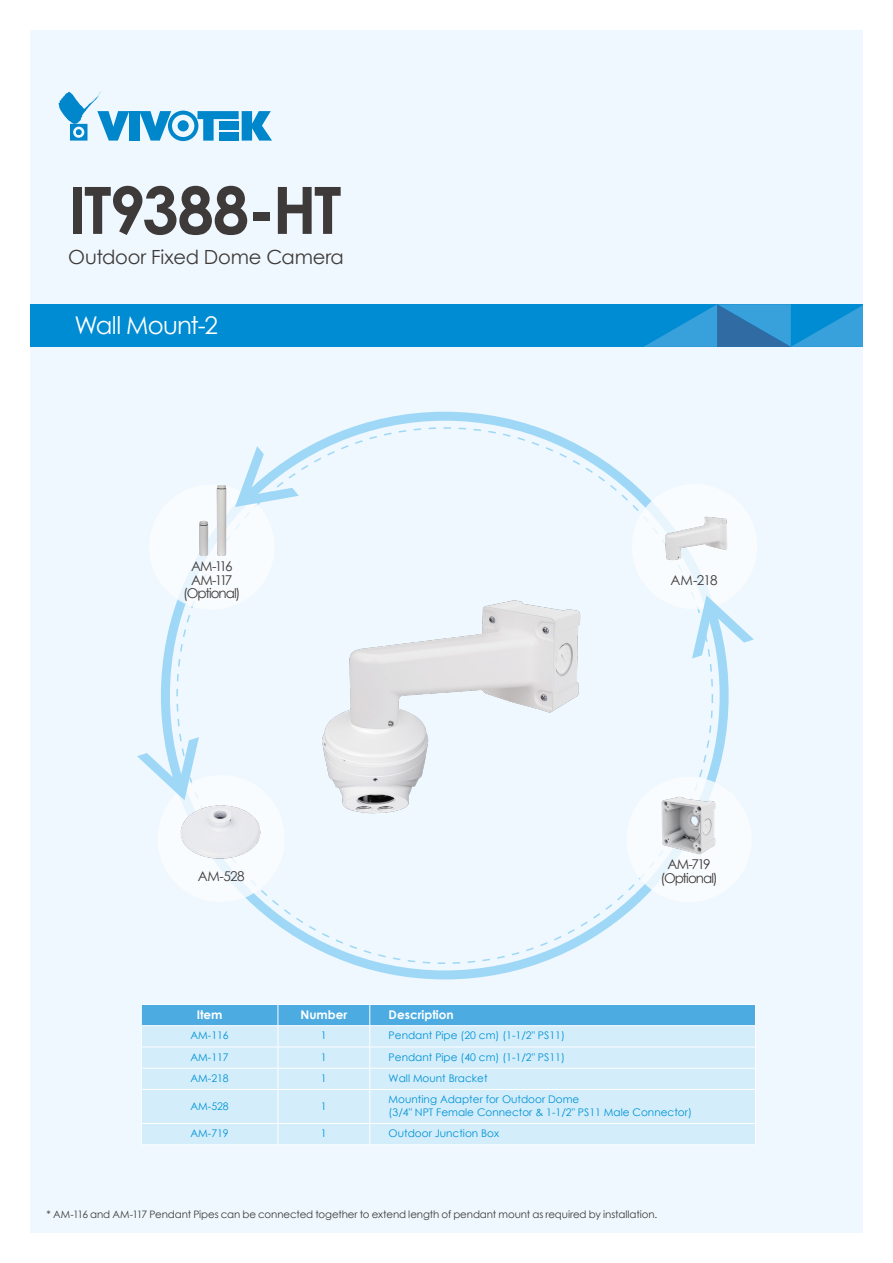
<style>
.page{position:relative;width:893px;height:1263px;background:#fff}
.page>*{position:absolute;margin:0;border:0;box-sizing:border-box;transform-origin:0 0}
.t1{font:700 65.25px "Century Gothic";letter-spacing:-.035em;color:#3e3a39}
.t2{font:24.45px "Century Gothic";letter-spacing:-.035em;color:#fff}
.t3{font:19.5px "Century Gothic";letter-spacing:-.01em;color:#3e3a39}
.t4{font:13.5px/13.6px "Century Gothic";letter-spacing:-.07em;color:#3e3a39;text-align:center}
.t5{font:700 12px "Century Gothic";color:#fff}
.t6{font:10.5px/12.6px "Century Gothic";color:#0093d4}
.t7{font:10.2px "Century Gothic";letter-spacing:-.01em;color:#3e3a39}
</style>
<div class="page">
<div style="left:30px;top:30px;width:833px;height:1203px;background:#eff8fe"></div>
<img style="left:274px;top:552px;width:350px;height:271px">
<div style="left:626px;top:777px;width:126px;height:125px;background:#fcfdff;border-radius:50%"></div>
<img style="left:660px;top:795px;width:56px;height:61px">
<div style="left:149px;top:484px;width:125px;height:126px;background:#fcfdff;border-radius:50%"></div>
<img style="left:205px;top:478px;width:34px;height:78px">
<img style="left:197px;top:518px;width:15px;height:40px">
<div style="left:632px;top:484px;width:125px;height:125px;background:#fcfdff;border-radius:50%"></div>
<img style="left:662px;top:513px;width:66px;height:50px">
<div style="left:158px;top:775px;width:127px;height:127px;background:#fcfdff;border-radius:50%"></div>
<img style="left:180px;top:804px;width:81px;height:55px">
<svg style="left:235px;top:446px;width:64px;height:61px"></svg>
<svg style="left:692px;top:595px;width:62px;height:63px"></svg>
<svg style="left:137px;top:737px;width:62px;height:63px"></svg>
<div style="left:142px;top:1090px;width:613px;height:54px;background:#d3edfb"></div>
<svg style="left:141px;top:1004px;width:615px;height:85px;background:#b3ddf5"></svg>
<hr style="left:141px;top:1089px;width:1px;height:34px;background:#fff">
<hr style="left:278px;top:1090px;width:1px;height:33px;background:#fff">
<hr style="left:369px;top:1090px;width:1px;height:33px;background:#fff">
<hr style="left:755px;top:1089px;width:1px;height:34px;background:#fff">
<svg style="left:141px;top:1123px;width:1px;height:21px"></svg>
<svg style="left:278px;top:1124px;width:1px;height:20px"></svg>
<svg style="left:369px;top:1124px;width:1px;height:20px"></svg>
<svg style="left:755px;top:1123px;width:1px;height:21px"></svg>
<hr style="left:142px;top:1025px;width:136px;height:1px;background:#fff">
<hr style="left:278px;top:1025px;width:92px;height:1px;background:#fff">
<hr style="left:370px;top:1025px;width:385px;height:1px;background:#fff">
<hr style="left:142px;top:1047px;width:136px;height:1px;background:#fff">
<hr style="left:278px;top:1047px;width:92px;height:1px;background:#fff">
<hr style="left:370px;top:1047px;width:385px;height:1px;background:#fff">
<hr style="left:142px;top:1068px;width:136px;height:1px;background:#fff">
<hr style="left:278px;top:1068px;width:92px;height:1px;background:#fff">
<hr style="left:370px;top:1068px;width:385px;height:1px;background:#fff">
<hr style="left:142px;top:1089px;width:136px;height:1px;background:#fff">
<hr style="left:278px;top:1089px;width:92px;height:1px;background:#fff">
<hr style="left:370px;top:1089px;width:385px;height:1px;background:#fff">
<hr style="left:142px;top:1123px;width:136px;height:1px;background:#fff">
<hr style="left:278px;top:1123px;width:92px;height:1px;background:#fff">
<hr style="left:370px;top:1123px;width:385px;height:1px;background:#fff">
<hr style="left:141px;top:1144px;width:137px;height:1px;background:#fff">
<hr style="left:278px;top:1144px;width:92px;height:1px;background:#fff">
<hr style="left:370px;top:1144px;width:386px;height:1px;background:#fff">
<h1 class="t1" style="left:68px;top:161px;width:275px">IT9388-HT</h1>
<h3 class="t3" style="left:68px;top:243px;width:277px">Outdoor Fixed Dome Camera</h3>
<h2 class="t2" style="left:74px;top:308px;width:145px">Wall Mount-2</h2>
<p class="t4" style="left:183px;top:559px;width:59px">AM-116<br>AM-117 (Optional)</p>
<p class="t4" style="left:198px;top:869px;width:48px">AM-528</p>
<p class="t4" style="left:671px;top:573px;width:48px">AM-218</p>
<p class="t4" style="left:660px;top:857px;width:59px">AM-719 (Optional)</p>
<p class="t5" style="left:197px;top:1006px;width:27px">Item</p>
<p class="t5" style="left:300px;top:1006px;width:48px">Number</p>
<p class="t5" style="left:389px;top:1006px;width:67px">Description</p>
<p class="t6" style="left:190px;top:1029px;width:40px">AM-116</p>
<p class="t6" style="left:321px;top:1029px;width:7px">1</p>
<p class="t6" style="left:389px;top:1029px;width:178px">Pendant Pipe (20 cm) (1-1/2" PS11)</p>
<p class="t6" style="left:190px;top:1050px;width:40px">AM-117</p>
<p class="t6" style="left:321px;top:1050px;width:7px">1</p>
<p class="t6" style="left:389px;top:1050px;width:178px">Pendant Pipe (40 cm) (1-1/2" PS11)</p>
<p class="t6" style="left:190px;top:1071px;width:40px">AM-218</p>
<p class="t6" style="left:321px;top:1071px;width:7px">1</p>
<p class="t6" style="left:389px;top:1071px;width:100px">Wall Mount Bracket</p>
<p class="t6" style="left:190px;top:1099px;width:40px">AM-528</p>
<p class="t6" style="left:321px;top:1099px;width:7px">1</p>
<p class="t6" style="left:389px;top:1093px;width:305px">Mounting Adapter for Outdoor Dome<br>(3/4" NPT Female Connector &amp; 1-1/2" PS11 Male Connector)</p>
<p class="t6" style="left:190px;top:1127px;width:40px">AM-719</p>
<p class="t6" style="left:321px;top:1127px;width:7px">1</p>
<p class="t6" style="left:389px;top:1127px;width:112px">Outdoor Junction Box</p>
<p class="t7" style="left:47px;top:1207px;width:612px">* AM-116 and AM-117 Pendant Pipes can be connected together to extend length of pendant mount as required by installation.</p>
</div>
